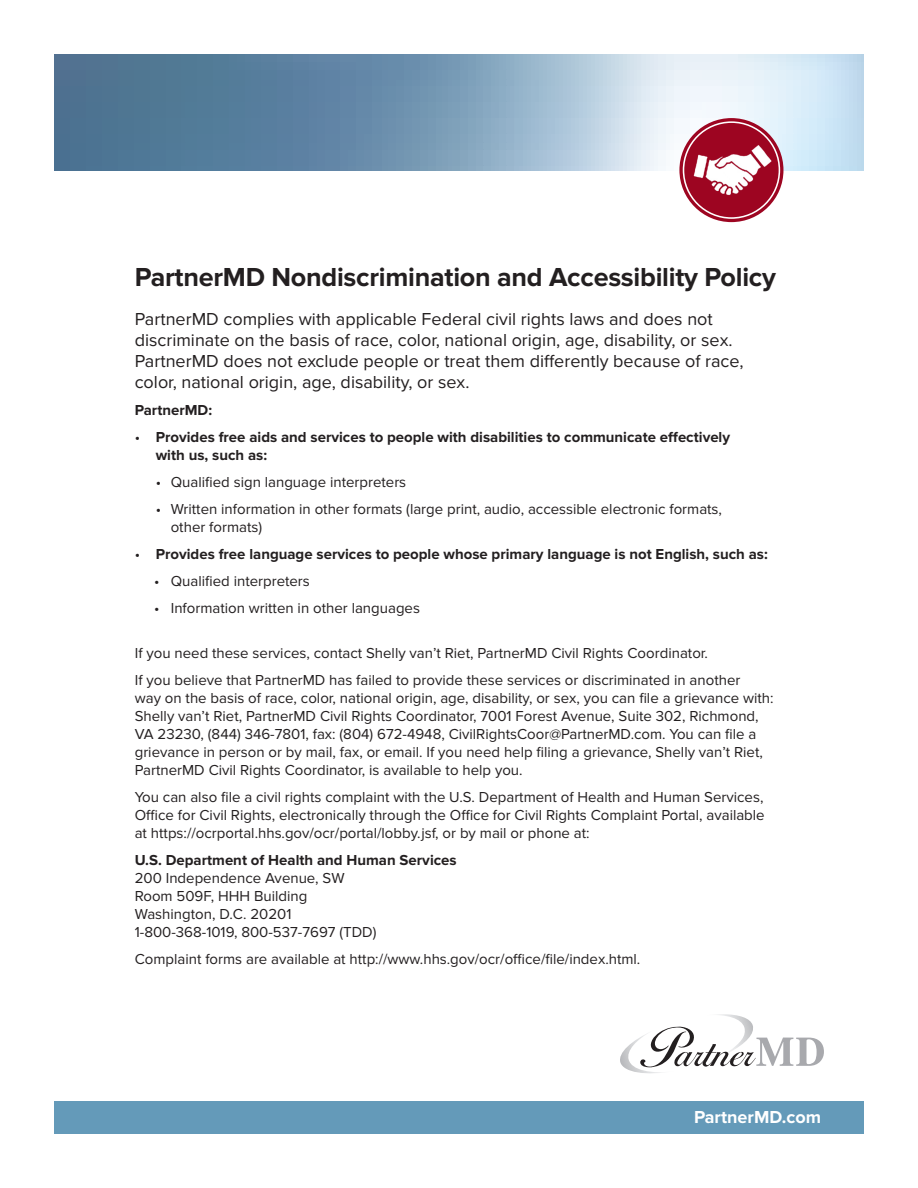
<style>
.page{position:relative;width:918px;height:1188px;background:#fff}
.page>*{position:absolute;margin:0;border:0;box-sizing:border-box;transform-origin:0 0}
.Subhead{font:700 27px "Proxima Nova";letter-spacing:-.01em;color:#231f20}
.Intro{font:18px/21px "Proxima Nova";color:#231f20}
.t1{font:700 18px "Proxima Nova";color:#fff}
.Main_Text{font:15px/18px "Proxima Nova";color:#231f20}
.Bullets_2{font:15px/18px "Proxima Nova";color:#231f20}
.Bullet_1{font:700 15px/18px "Proxima Nova";color:#231f20}
.Subhead_Small{font:700 15px "Proxima Nova";color:#231f20}
.s1{font-weight:400}
.s2{font-weight:700}
</style>
<div class="page">
<svg style="left:55px;top:54px;width:809px;height:116px;background:#8daac1"></svg>
<svg style="left:620px;top:1014px;width:204px;height:60px"></svg>
<svg style="left:679px;top:118px;width:104px;height:104px;background:#a51b34"></svg>
<div style="left:683px;top:121px;width:97px;height:98px;border:2px solid #fff;border-radius:50%"></div>
<img style="left:692px;top:141px;width:85px;height:56px">
<div style="left:54px;top:1102px;width:809px;height:32px;background:#649ab9"></div>
<p class="Subhead" style="left:135px;top:261px;width:643px">PartnerMD Nondiscrimination and Accessibility Policy</p>
<p class="Intro" style="left:135px;top:309px;width:610px">PartnerMD complies with applicable Federal civil rights laws and does not discriminate on the basis of race, color, national origin, age, disability, or sex.<br>PartnerMD does not exclude people or treat them differently because of race, color, national origin, age, disability, or sex.</p>
<p class="Subhead_Small" style="left:135px;top:401px;width:79px">PartnerMD:</p>
<p class="Bullet_1" style="left:156px;top:428px;width:576px;text-indent:-21px"><span class="s1">•</span> Provides free aids and services to people with disabilities to communicate effectively with us, such as:</p>
<p class="Bullets_2" style="left:156px;top:473px;width:252px">• Qualified sign language interpreters</p>
<p class="Bullets_2" style="left:171px;top:500px;width:553px;text-indent:-15px">• Written information in other formats (large print, audio, accessible electronic formats, other formats)</p>
<p class="Bullet_1" style="left:135px;top:545px;width:635px"><span class="s1">•</span> Provides free language services to people whose primary language is not English, such as:</p>
<p class="Bullets_2" style="left:154px;top:572px;width:157px">• Qualified interpreters</p>
<p class="Bullets_2" style="left:154px;top:599px;width:267px">• Information written in other languages</p>
<p class="Main_Text" style="left:135px;top:644px;width:575px">If you need these services, contact Shelly van’t Riet, PartnerMD Civil Rights Coordinator.</p>
<p class="Main_Text" style="left:135px;top:671px;width:640px">If you believe that PartnerMD has failed to provide these services or discriminated in another<br>way on the basis of race, color, national origin, age, disability, or sex, you can file a grievance with:<br>Shelly van’t Riet, PartnerMD Civil Rights Coordinator, 7001 Forest Avenue, Suite 302, Richmond, VA 23230, (844) 346-7801, fax: (804) 672-4948, CivilRightsCoor@PartnerMD.com. You can file a grievance in person or by mail, fax, or email. If you need help filing a grievance, Shelly van’t Riet, PartnerMD Civil Rights Coordinator, is available to help you.</p>
<p class="Main_Text" style="left:135px;top:788px;width:632px;text-align:justify">You can also file a civil rights complaint with the U.S. Department of Health and Human Services, Office for Civil Rights, electronically through the Office for Civil Rights Complaint Portal, available at https://ocrportal.hhs.gov/ocr/portal/lobby.jsf, or by mail or phone at:</p>
<p class="Main_Text" style="left:135px;top:851px;width:324px"><span class="s2">U.S. Department of Health and Human Services<br></span>200 Independence Avenue, SW<br>Room 509F, HHH Building<br>Washington, D.C. 20201<br>1-800-368-1019, 800-537-7697 (TDD)</p>
<p class="Main_Text" style="left:135px;top:950px;width:507px">Complaint forms are available at http://www.hhs.gov/ocr/office/file/index.html.</p>
<p class="t1" style="left:694px;top:1107px;width:129px">PartnerMD.com</p>
</div>
